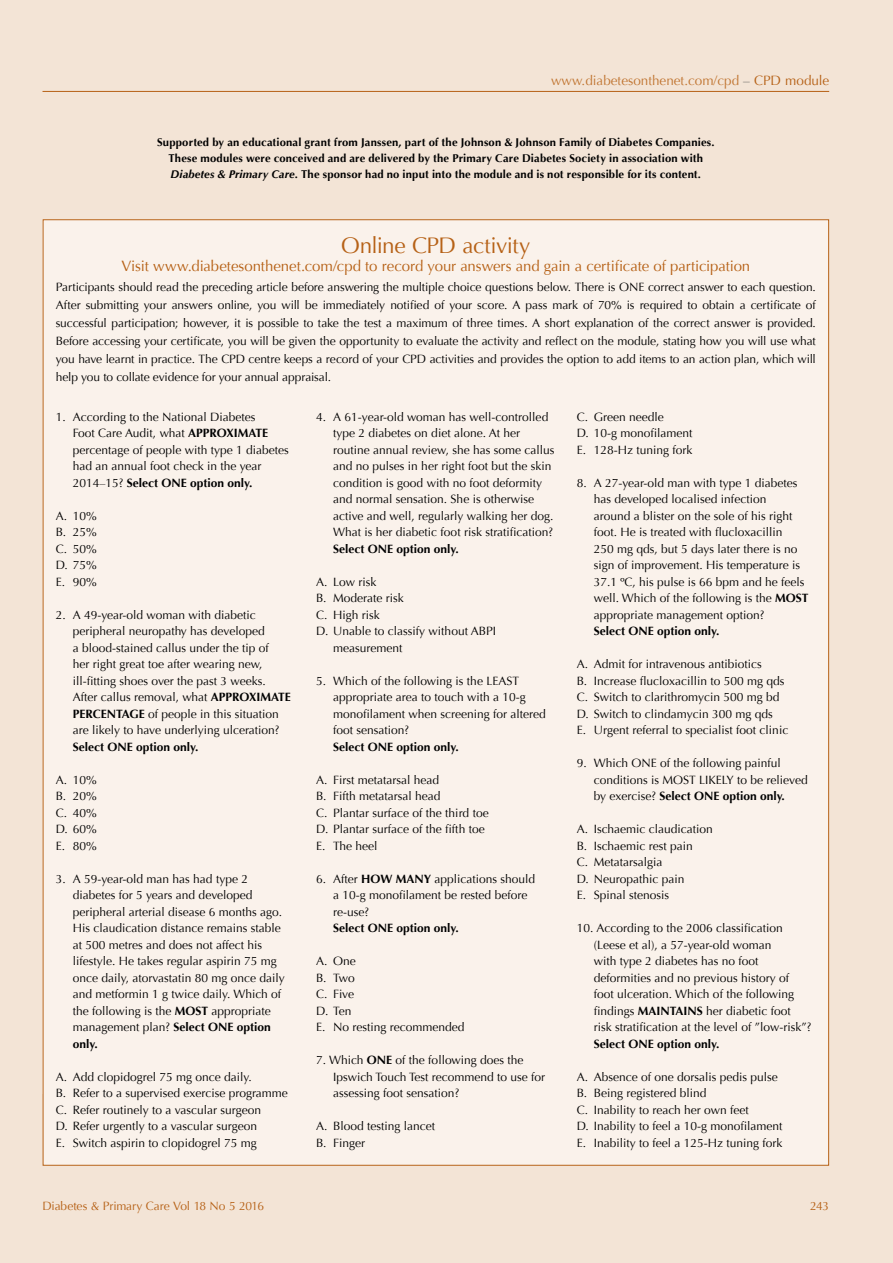
<style>
.page{position:relative;width:893px;height:1263px;background:#f3e4d6}
.page>*{position:absolute;margin:0;border:0;box-sizing:border-box;transform-origin:0 0}
.t1{font:22.5px "Optima";letter-spacing:-.02em;color:#b66116}
.t2{font:15px "Optima";letter-spacing:-.005em;color:#b66116}
.t3{font:13.5px "Optima";color:#c17633}
.t4{font:12px/16.5px "Optima";color:#000}
.t5{font:700 12px "Optima";color:#000}
.t6{font:12px "Optima";letter-spacing:-.01em;color:#b66116}
.t7{font:700 11.25px/15.8px "Optima";letter-spacing:.015em;color:#000;text-align:center}
.s1{color:#575756}
.s2{color:#b66116}
.s3{font-style:italic}
.s4{font-weight:700}
</style>
<div class="page">
<hr style="left:43px;top:91px;width:786px;height:1px;background:#b66116">
<div style="left:43px;top:219px;width:786px;height:875px;background:#faf2eb"></div>
<div style="left:43px;top:397px;width:786px;height:768px;background:#faf2eb"></div>
<p class="t3" style="left:551px;top:73px;width:280px">www.diabetesonthenet.com/cpd <span class="s1">–</span> <span class="s2">CPD module</span></p>
<p class="t7" style="left:157px;top:135px;width:559px">Supported by an educational grant from Janssen, part of the Johnson &amp; Johnson Family of Diabetes Companies.<br>These modules were conceived and are delivered by the Primary Care Diabetes Society in association with<br><span class="s3">Diabetes &amp; Primary Care</span>. The sponsor had no input into the module and is not responsible for its content.</p>
<h1 class="t1" style="left:341px;top:232px;width:191px">Online CPD activity</h1>
<p class="t2" style="left:121px;top:257px;width:630px">Visit www.diabetesonthenet.com/cpd to record your answers and gain a certificate of participation</p>
<p class="t4" style="left:56px;top:278px;width:762px;line-height:18px;text-align:justify">Participants should read the preceding article before answering the multiple choice questions below. There is ONE correct answer to each question.<br>After submitting your answers online, you will be immediately notified of your score. A pass mark of 70% is required to obtain a certificate of successful participation; however, it is possible to take the test a maximum of three times. A short explanation of the correct answer is provided.<br>Before accessing your certificate, you will be given the opportunity to evaluate the activity and reflect on the module, stating how you will use what you have learnt in practice. The CPD centre keeps a record of your CPD activities and provides the option to add items to an action plan, which will help you to collate evidence for your annual appraisal.</p>
<p class="t4" style="left:73px;top:409px;width:217px;text-indent:-17px">1. According to the National Diabetes<br>Foot Care Audit, what <span class="s4">APPROXIMATE </span>percentage of people with type 1 diabetes had an annual foot check in the year 2014–15? <span class="s4">Select ONE option only.</span></p>
<p class="t4" style="left:56px;top:508px;width:43px;text-align:justify">A. 10% B. 25% C. 50% D. 75% E. 90%</p>
<p class="t4" style="left:73px;top:607px;width:220px;text-indent:-17px">2. A 49-year-old woman with diabetic peripheral neuropathy has developed<br>a blood-stained callus under the tip of<br>her right great toe after wearing new, ill-fitting shoes over the past 3 weeks.<br>After callus removal, what <span class="s4">APPROXIMATE PERCENTAGE</span> of people in this situation are likely to have underlying ulceration?</p>
<p class="t5" style="left:73px;top:740px;width:127px">Select ONE option only.</p>
<p class="t4" style="left:56px;top:772px;width:43px;text-align:justify">A. 10% B. 20% C. 40% D. 60% E. 80%</p>
<p class="t4" style="left:73px;top:871px;width:214px;text-indent:-17px">3. A 59-year-old man has had type 2 diabetes for 5 years and developed peripheral arterial disease 6 months ago.<br>His claudication distance remains stable at 500 metres and does not affect his lifestyle. He takes regular aspirin 75 mg once daily, atorvastatin 80 mg once daily and metformin 1 g twice daily. Which of the following is the <span class="s4">MOST</span> appropriate management plan? <span class="s4">Select ONE option only.</span></p>
<p class="t4" style="left:56px;top:1069px;width:234px">A. Add clopidogrel 75 mg once daily.<br>B. Refer to a supervised exercise programme C. Refer routinely to a vascular surgeon<br>D. Refer urgently to a vascular surgeon<br>E. Switch aspirin to clopidogrel 75 mg</p>
<p class="t4" style="left:333px;top:409px;width:223px;text-indent:-17px">4. A 61-year-old woman has well-controlled type 2 diabetes on diet alone. At her routine annual review, she has some callus and no pulses in her right foot but the skin condition is good with no foot deformity and normal sensation. She is otherwise active and well, regularly walking her dog.<br>What is her diabetic foot risk stratification?</p>
<p class="t5" style="left:333px;top:542px;width:127px">Select ONE option only.</p>
<p class="t4" style="left:316px;top:574px;width:62px">A. Low risk</p>
<p class="t4" style="left:316px;top:590px;width:89px">B. Moderate risk</p>
<p class="t4" style="left:316px;top:607px;width:65px">C. High risk</p>
<p class="t4" style="left:316px;top:623px;width:181px">D. Unable to classify without ABPI</p>
<p class="t4" style="left:333px;top:640px;width:71px">measurement</p>
<p class="t4" style="left:333px;top:673px;width:214px;text-indent:-17px">5. Which of the following is the LEAST appropriate area to touch with a 10-g monofilament when screening for altered foot sensation?</p>
<p class="t5" style="left:333px;top:740px;width:127px">Select ONE option only.</p>
<p class="t4" style="left:316px;top:772px;width:174px">A. First metatarsal head<br>B. Fifth metatarsal head<br>C. Plantar surface of the third toe<br>D. Plantar surface of the fifth toe<br>E. The heel</p>
<p class="t4" style="left:333px;top:871px;width:203px;text-indent:-17px">6. After <span class="s4">HOW MANY</span> applications should a 10-g monofilament be rested before re-use?</p>
<p class="t5" style="left:333px;top:921px;width:127px">Select ONE option only.</p>
<p class="t4" style="left:316px;top:953px;width:150px">A. One<br>B. Two<br>C. Five<br>D. Ten<br>E. No resting recommended</p>
<p class="t4" style="left:333px;top:1052px;width:214px;text-indent:-17px">7. Which <span class="s4">ONE</span> of the following does the<br>Ipswich Touch Test recommend to use for assessing foot sensation?</p>
<p class="t4" style="left:316px;top:1118px;width:121px">A. Blood testing lancet<br>B. Finger</p>
<p class="t4" style="left:577px;top:409px;width:117px">C. Green needle<br>D. 10-g monofilament<br>E. 128-Hz tuning fork</p>
<p class="t4" style="left:594px;top:475px;width:216px;text-indent:-17px">8. A 27-year-old man with type 1 diabetes has developed localised infection<br>around a blister on the sole of his right foot. He is treated with flucloxacillin<br>250 mg qds, but 5 days later there is no sign of improvement. His temperature is 37.1 ºC, his pulse is 66 bpm and he feels well. Which of the following is the <span class="s4">MOST </span>appropriate management option?</p>
<p class="t5" style="left:594px;top:624px;width:127px">Select ONE option only.</p>
<p class="t4" style="left:577px;top:656px;width:213px">A. Admit for intravenous antibiotics<br>B. Increase flucloxacillin to 500 mg qds C. Switch to clarithromycin 500 mg bd D. Switch to clindamycin 300 mg qds<br>E. Urgent referral to specialist foot clinic</p>
<p class="t4" style="left:594px;top:755px;width:215px;text-indent:-17px">9. Which ONE of the following painful conditions is MOST LIKELY to be relieved by exercise? <span class="s4">Select ONE option only.</span></p>
<p class="t4" style="left:577px;top:821px;width:138px">A. Ischaemic claudication<br>B. Ischaemic rest pain<br>C. Metatarsalgia<br>D. Neuropathic pain<br>E. Spinal stenosis</p>
<p class="t4" style="left:594px;top:920px;width:219px;text-indent:-17px">10. According to the 2006 classification (Leese et al), a 57-year-old woman<br>with type 2 diabetes has no foot deformities and no previous history of foot ulceration. Which of the following findings <span class="s4">MAINTAINS</span> her diabetic foot risk stratification at the level of ”low-risk”?</p>
<p class="t5" style="left:594px;top:1037px;width:127px">Select ONE option only.</p>
<p class="t4" style="left:577px;top:1069px;width:207px">A. Absence of one dorsalis pedis pulse B. Being registered blind<br>C. Inability to reach her own feet<br>D. Inability to feel a 10-g monofilament E. Inability to feel a 125-Hz tuning fork</p>
<p class="t6" style="left:43px;top:1199px;width:223px">Diabetes &amp; Primary Care Vol 18 No 5 2016</p>
<p class="t6" style="left:810px;top:1199px;width:20px">243</p>
</div>
